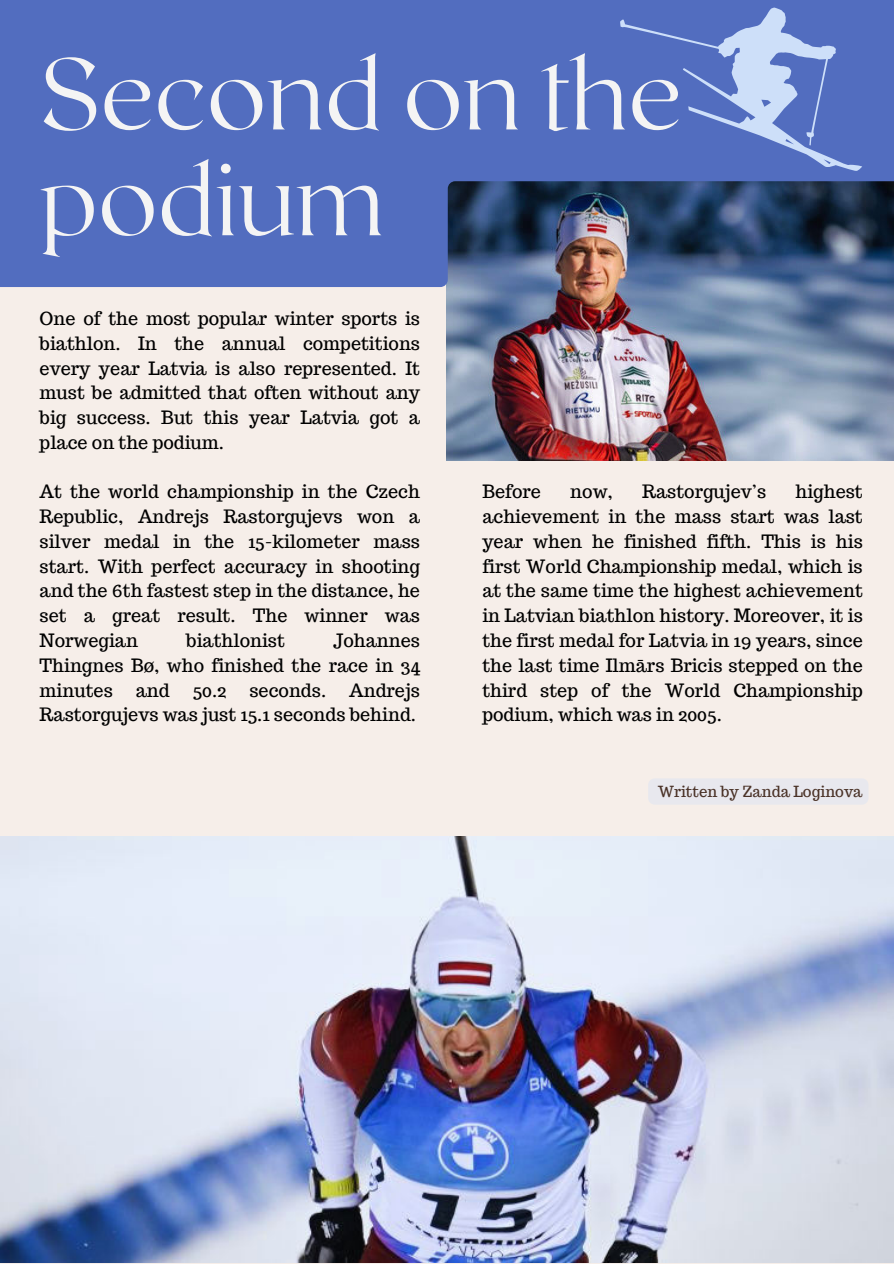
<style>
.page{position:relative;width:894px;height:1264px;background:#fff}
.page>*{position:absolute;margin:0;border:0;box-sizing:border-box;transform-origin:0 0}
.t1{font:100 101.1px/105.8px "Roxborough CF";color:#f4f4f4}
.t2{font:18px/24.8px "Trocchi";color:#000;text-align:justify}
.t3{font:15px "Trocchi";color:#4a3227}
</style>
<div class="page">
<div style="left:0;top:0;width:893px;height:1263px;background:#f6eee9"></div>
<img style="left:446px;top:287px;width:447px;height:173px">
<img style="left:0;top:836px;width:893px;height:426px">
<svg style="left:0;top:0;width:893px;height:287px;background:#4d66ac"></svg>
<svg style="left:620px;top:8px;width:242px;height:163px;background:#6a83ca"></svg>
<div style="left:648px;top:778px;width:220px;height:26px;background:#e8e8ee;border-radius:7px"></div>
<h1 class="t1" style="left:40px;top:40px;width:643px">Second on the podium</h1>
<p class="t2" style="left:40px;top:306px;width:382px">One of the most popular winter sports is biathlon. In the annual competitions every year Latvia is also represented. It must be admitted that often without any big success. But this year Latvia got a place on the podium.</p>
<p class="t2" style="left:40px;top:479px;width:382px">At the world championship in the Czech Republic, Andrejs Rastorgujevs won a silver medal in the 15-kilometer mass start. With perfect accuracy in shooting and the 6th fastest step in the distance, he set a great result. The winner was Norwegian</p>
<p class="t2" style="left:186px;top:628px;width:100px">biathlonist</p>
<p class="t2" style="left:40px;top:628px;width:382px;text-indent:293px">Johannes Thingnes Bø, who finished the race in 34 minutes</p>
<p class="t2" style="left:40px;top:677px;width:382px;text-align:right">Andrejs<br>Rastorgujevs was just 15.1 seconds behind.</p>
<p class="t2" style="left:136px;top:677px;width:35px">and</p>
<p class="t2" style="left:193px;top:677px;width:35px">50.2</p>
<p class="t2" style="left:249px;top:677px;width:78px">seconds.</p>
<p class="t2" style="left:482px;top:479px;width:60px">Before</p>
<p class="t2" style="left:570px;top:479px;width:44px">now,</p>
<p class="t2" style="left:642px;top:479px;width:126px">Rastorgujev’s</p>
<p class="t2" style="left:482px;top:479px;width:382px;text-indent:313px">highest achievement in the mass start was last year when he finished fifth. This is his first World Championship medal, which is at the same time the highest achievement in Latvian biathlon history. Moreover, it is the first medal for Latvia in 19 years, since the last time Ilmārs Bricis stepped on the third step of the World Championship podium, which was in 2005.</p>
<p class="t3" style="left:657px;top:781px;width:206px">Written by Zanda Loginova</p>
</div>
